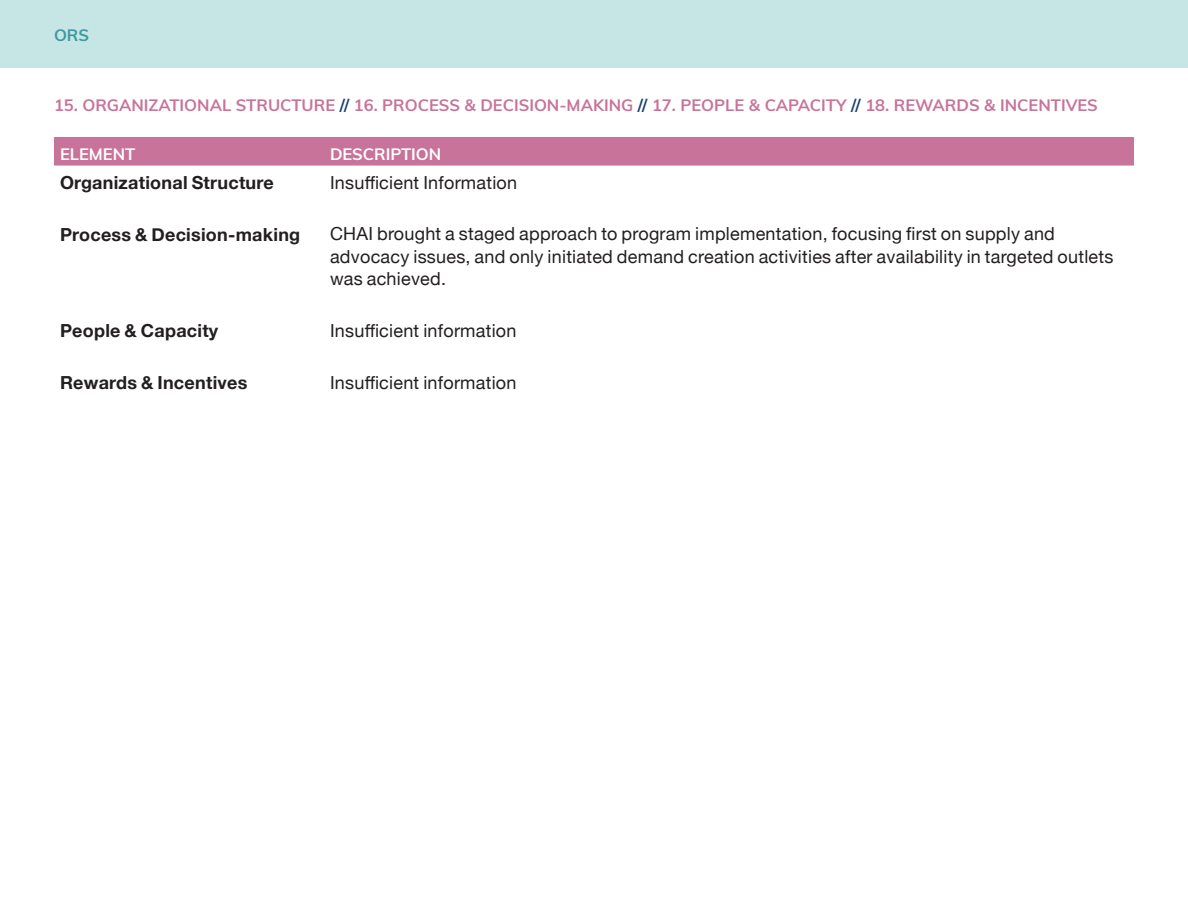
<style>
.page{position:relative;width:1188px;height:918px;background:#fff}
.page>*{position:absolute;margin:0;border:0;box-sizing:border-box;transform-origin:0 0}
.body{font:18px/22.5px "Helvetica Neue";letter-spacing:.015em;color:#231f20}
.body-2{font:700 18px "Helvetica Neue";letter-spacing:.015em;color:#231f20}
.best_practice_header{font:700 16.5px "Muli";color:#c87399}
.best_practice_header-2{font:700 16.5px "Muli";color:#fff}
.t1{font:700 16.5px "Muli";color:#3b9a9e}
.s1{color:#19416b}
</style>
<div class="page">
<div style="left:0;top:0;width:1188px;height:68px;background:#c6e6e5"></div>
<div style="left:54px;top:137px;width:1080px;height:29px;background:#c87399"></div>
<p class="t1" style="left:54px;top:23px;width:37px">ORS</p>
<p class="best_practice_header" style="left:54px;top:93px;width:1045px">15. ORGANIZATIONAL STRUCTURE <span class="s1">//</span> 16. PROCESS &amp; DECISION-MAKING <span class="s1">//</span> 17. PEOPLE &amp; CAPACITY <span class="s1">//</span> 18. REWARDS &amp; INCENTIVES</p>
<p class="best_practice_header-2" style="left:60px;top:142px;width:77px">ELEMENT</p>
<p class="best_practice_header-2" style="left:330px;top:142px;width:113px">DESCRIPTION</p>
<p class="body-2" style="left:60px;top:169px;width:215px">Organizational Structure</p>
<p class="body" style="left:330px;top:172px;width:189px">Insufficient Information</p>
<p class="body-2" style="left:60px;top:220px;width:242px">Process &amp; Decision-making</p>
<p class="body" style="left:330px;top:224px;width:785px">CHAI brought a staged approach to program implementation, focusing first on supply and advocacy issues, and only initiated demand creation activities after availability in targeted outlets was achieved.</p>
<p class="body-2" style="left:60px;top:317px;width:160px">People &amp; Capacity</p>
<p class="body" style="left:330px;top:320px;width:188px">Insufficient information</p>
<p class="body-2" style="left:60px;top:368px;width:189px">Rewards &amp; Incentives</p>
<p class="body" style="left:330px;top:372px;width:188px">Insufficient information</p>
</div>
